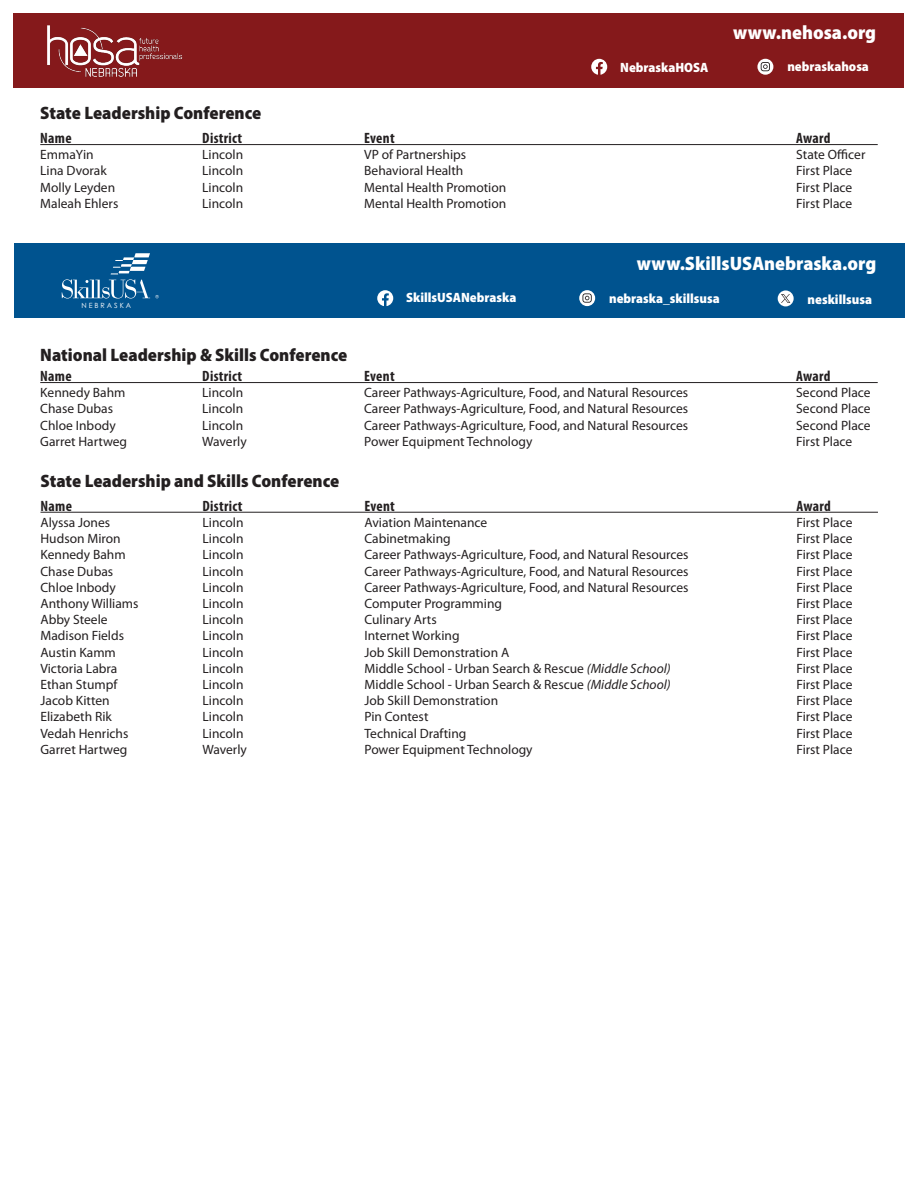
<style>
.page{position:relative;width:918px;height:1188px;background:#fff}
.page>*{position:absolute;margin:0;border:0;box-sizing:border-box;transform-origin:0 0}
.t1{font:900 semi-condensed 19.5px "Myriad Pro";color:#fff}
.t2{font:900 semi-condensed 18px "Myriad Pro";color:#231f20}
.t3{font:700 condensed 15px "Myriad Pro";letter-spacing:.02em;color:#231f20}
.t4{font:13.5px "Myriad Pro";color:#231f20}
.t5{font:900 semi-condensed 13.5px "Myriad Pro";color:#fff}
.t6{font:7.2px "Century Gothic";color:#fff}
.s1{font-style:italic}
</style>
<div class="page">
<div style="left:14px;top:14px;width:890px;height:74px;background:#85191b"></div>
<svg style="left:591px;top:59px;width:16px;height:16px"></svg>
<svg style="left:757px;top:59px;width:16px;height:16px"></svg>
<svg style="left:761px;top:62px;width:9px;height:9px"></svg>
<img style="left:47px;top:25px;width:136px;height:52px">
<hr style="left:40px;top:144px;width:838px;height:1px;background:#231f20">
<hr style="left:40px;top:382px;width:838px;height:1px;background:#231f20">
<hr style="left:40px;top:512px;width:838px;height:1px;background:#231f20">
<div style="left:14px;top:243px;width:891px;height:74px;background:#00538f"></div>
<svg style="left:377px;top:290px;width:16px;height:16px"></svg>
<svg style="left:778px;top:290px;width:16px;height:16px"></svg>
<svg style="left:781px;top:294px;width:9px;height:9px"></svg>
<svg style="left:579px;top:290px;width:16px;height:16px"></svg>
<svg style="left:582px;top:293px;width:10px;height:10px"></svg>
<svg style="left:62px;top:253px;width:97px;height:46px"></svg>
<p class="t1" style="left:733px;top:19px;width:145px">www.nehosa.org</p>
<p class="t5" style="left:620px;top:59px;width:90px">NebraskaHOSA</p>
<p class="t5" style="left:787px;top:58px;width:83px">nebraskahosa</p>
<p class="t2" style="left:40px;top:101px;width:223px">State Leadership Conference</p>
<p class="t3" style="left:40px;top:129px;width:33px">Name</p>
<p class="t3" style="left:202px;top:129px;width:41px">District</p>
<p class="t3" style="left:364px;top:129px;width:32px">Event</p>
<p class="t3" style="left:796px;top:129px;width:36px">Award</p>
<p class="t4" style="left:40px;top:146px;width:55px">EmmaYin</p>
<p class="t4" style="left:202px;top:146px;width:43px">Lincoln</p>
<p class="t4" style="left:364px;top:146px;width:104px">VP of Partnerships</p>
<p class="t4" style="left:796px;top:146px;width:71px">State Officer</p>
<p class="t4" style="left:40px;top:163px;width:68px">Lina Dvorak</p>
<p class="t4" style="left:202px;top:163px;width:43px">Lincoln</p>
<p class="t4" style="left:364px;top:163px;width:101px">Behavioral Health</p>
<p class="t4" style="left:796px;top:163px;width:58px">First Place</p>
<p class="t4" style="left:40px;top:179px;width:76px">Molly Leyden</p>
<p class="t4" style="left:202px;top:179px;width:43px">Lincoln</p>
<p class="t4" style="left:364px;top:179px;width:144px">Mental Health Promotion</p>
<p class="t4" style="left:796px;top:179px;width:58px">First Place</p>
<p class="t4" style="left:40px;top:195px;width:80px">Maleah Ehlers</p>
<p class="t4" style="left:202px;top:195px;width:43px">Lincoln</p>
<p class="t4" style="left:364px;top:195px;width:144px">Mental Health Promotion</p>
<p class="t4" style="left:796px;top:195px;width:58px">First Place</p>
<p class="t6" style="left:81px;top:301px;width:51px">N E B R A S K A</p>
<p class="t1" style="left:637px;top:251px;width:241px">www.SkillsUSAnebraska.org</p>
<p class="t5" style="left:406px;top:289px;width:112px">SkillsUSANebraska</p>
<p class="t5" style="left:609px;top:289px;width:112px">nebraska_skillsusa</p>
<p class="t5" style="left:808px;top:291px;width:66px">neskillsusa</p>
<p class="t2" style="left:40px;top:343px;width:308px">National Leadership &amp; Skills Conference</p>
<p class="t3" style="left:40px;top:367px;width:33px">Name</p>
<p class="t3" style="left:202px;top:367px;width:41px">District</p>
<p class="t3" style="left:364px;top:367px;width:32px">Event</p>
<p class="t3" style="left:796px;top:367px;width:36px">Award</p>
<p class="t4" style="left:40px;top:384px;width:87px">Kennedy Bahm</p>
<p class="t4" style="left:202px;top:384px;width:43px">Lincoln</p>
<p class="t4" style="left:364px;top:384px;width:326px">Career Pathways-Agriculture, Food, and Natural Resources</p>
<p class="t4" style="left:796px;top:384px;width:76px">Second Place</p>
<p class="t4" style="left:40px;top:401px;width:74px">Chase Dubas</p>
<p class="t4" style="left:202px;top:401px;width:43px">Lincoln</p>
<p class="t4" style="left:364px;top:401px;width:326px">Career Pathways-Agriculture, Food, and Natural Resources</p>
<p class="t4" style="left:796px;top:401px;width:76px">Second Place</p>
<p class="t4" style="left:40px;top:417px;width:77px">Chloe Inbody</p>
<p class="t4" style="left:202px;top:417px;width:43px">Lincoln</p>
<p class="t4" style="left:364px;top:417px;width:326px">Career Pathways-Agriculture, Food, and Natural Resources</p>
<p class="t4" style="left:796px;top:417px;width:76px">Second Place</p>
<p class="t4" style="left:40px;top:433px;width:88px">Garret Hartweg</p>
<p class="t4" style="left:202px;top:433px;width:46px">Waverly</p>
<p class="t4" style="left:364px;top:433px;width:170px">Power Equipment Technology</p>
<p class="t4" style="left:796px;top:433px;width:58px">First Place</p>
<p class="t2" style="left:40px;top:469px;width:300px">State Leadership and Skills Conference</p>
<p class="t3" style="left:40px;top:496px;width:33px">Name</p>
<p class="t3" style="left:203px;top:496px;width:41px">District</p>
<p class="t3" style="left:364px;top:496px;width:32px">Event</p>
<p class="t3" style="left:797px;top:496px;width:36px">Award</p>
<p class="t4" style="left:40px;top:514px;width:71px">Alyssa Jones</p>
<p class="t4" style="left:202px;top:514px;width:43px">Lincoln</p>
<p class="t4" style="left:364px;top:514px;width:124px">Aviation Maintenance</p>
<p class="t4" style="left:797px;top:514px;width:58px">First Place</p>
<p class="t4" style="left:40px;top:530px;width:82px">Hudson Miron</p>
<p class="t4" style="left:202px;top:530px;width:43px">Lincoln</p>
<p class="t4" style="left:364px;top:530px;width:88px">Cabinetmaking</p>
<p class="t4" style="left:797px;top:530px;width:58px">First Place</p>
<p class="t4" style="left:40px;top:546px;width:87px">Kennedy Bahm</p>
<p class="t4" style="left:202px;top:546px;width:43px">Lincoln</p>
<p class="t4" style="left:364px;top:546px;width:326px">Career Pathways-Agriculture, Food, and Natural Resources</p>
<p class="t4" style="left:796px;top:546px;width:58px">First Place</p>
<p class="t4" style="left:40px;top:563px;width:74px">Chase Dubas</p>
<p class="t4" style="left:202px;top:563px;width:43px">Lincoln</p>
<p class="t4" style="left:364px;top:563px;width:326px">Career Pathways-Agriculture, Food, and Natural Resources</p>
<p class="t4" style="left:796px;top:563px;width:58px">First Place</p>
<p class="t4" style="left:40px;top:579px;width:77px">Chloe Inbody</p>
<p class="t4" style="left:202px;top:579px;width:43px">Lincoln</p>
<p class="t4" style="left:364px;top:579px;width:326px">Career Pathways-Agriculture, Food, and Natural Resources</p>
<p class="t4" style="left:796px;top:579px;width:58px">First Place</p>
<p class="t4" style="left:40px;top:595px;width:100px">Anthony Williams</p>
<p class="t4" style="left:202px;top:595px;width:43px">Lincoln</p>
<p class="t4" style="left:365px;top:595px;width:139px">Computer Programming</p>
<p class="t4" style="left:796px;top:595px;width:58px">First Place</p>
<p class="t4" style="left:40px;top:611px;width:69px">Abby Steele</p>
<p class="t4" style="left:202px;top:611px;width:43px">Lincoln</p>
<p class="t4" style="left:364px;top:611px;width:74px">Culinary Arts</p>
<p class="t4" style="left:796px;top:611px;width:58px">First Place</p>
<p class="t4" style="left:40px;top:627px;width:85px">Madison Fields</p>
<p class="t4" style="left:202px;top:627px;width:43px">Lincoln</p>
<p class="t4" style="left:364px;top:627px;width:97px">Internet Working</p>
<p class="t4" style="left:796px;top:627px;width:58px">First Place</p>
<p class="t4" style="left:40px;top:644px;width:77px">Austin Kamm</p>
<p class="t4" style="left:202px;top:644px;width:43px">Lincoln</p>
<p class="t4" style="left:364px;top:644px;width:146px">Job Skill Demonstration A</p>
<p class="t4" style="left:797px;top:644px;width:58px">First Place</p>
<p class="t4" style="left:40px;top:660px;width:78px">Victoria Labra</p>
<p class="t4" style="left:202px;top:660px;width:43px">Lincoln</p>
<p class="t4" style="left:364px;top:660px;width:308px">Middle School - Urban Search &amp; Rescue <span class="s1">(Middle School)</span></p>
<p class="t4" style="left:796px;top:660px;width:58px">First Place</p>
<p class="t4" style="left:40px;top:676px;width:78px">Ethan Stumpf</p>
<p class="t4" style="left:202px;top:676px;width:43px">Lincoln</p>
<p class="t4" style="left:364px;top:676px;width:308px">Middle School - Urban Search &amp; Rescue <span class="s1">(Middle School)</span></p>
<p class="t4" style="left:796px;top:676px;width:58px">First Place</p>
<p class="t4" style="left:40px;top:692px;width:71px">Jacob Kitten</p>
<p class="t4" style="left:202px;top:692px;width:43px">Lincoln</p>
<p class="t4" style="left:364px;top:692px;width:135px">Job Skill Demonstration</p>
<p class="t4" style="left:796px;top:692px;width:58px">First Place</p>
<p class="t4" style="left:40px;top:708px;width:73px">Elizabeth Rik</p>
<p class="t4" style="left:202px;top:708px;width:43px">Lincoln</p>
<p class="t4" style="left:364px;top:708px;width:65px">Pin Contest</p>
<p class="t4" style="left:796px;top:708px;width:58px">First Place</p>
<p class="t4" style="left:40px;top:725px;width:89px">Vedah Henrichs</p>
<p class="t4" style="left:202px;top:725px;width:43px">Lincoln</p>
<p class="t4" style="left:364px;top:725px;width:103px">Technical Drafting</p>
<p class="t4" style="left:796px;top:725px;width:58px">First Place</p>
<p class="t4" style="left:40px;top:741px;width:88px">Garret Hartweg</p>
<p class="t4" style="left:202px;top:741px;width:46px">Waverly</p>
<p class="t4" style="left:364px;top:741px;width:170px">Power Equipment Technology</p>
<p class="t4" style="left:797px;top:741px;width:58px">First Place</p>
</div>
